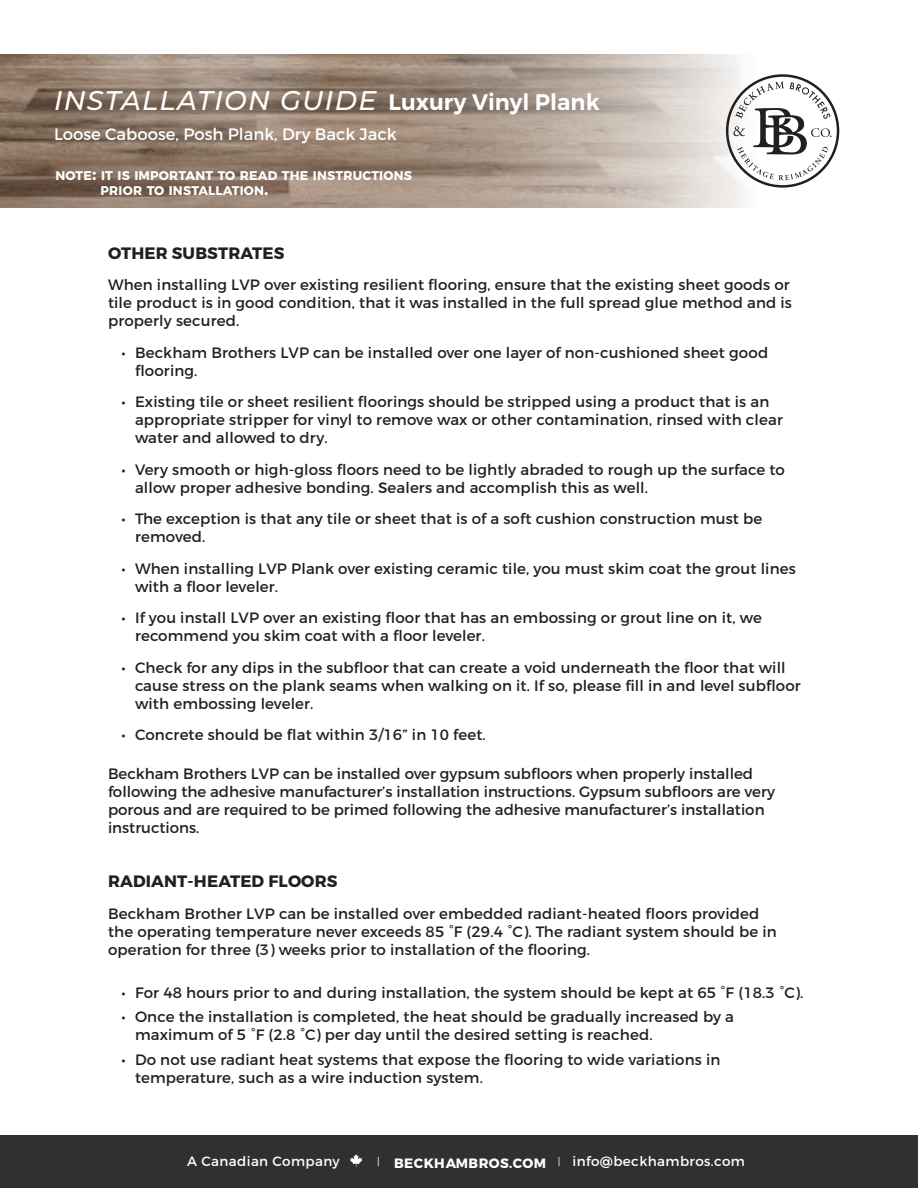
<style>
.page{position:relative;width:918px;height:1188px;background:#fff}
.page>*{position:absolute;margin:0;border:0;box-sizing:border-box;transform-origin:0 0}
.t1{font:italic 500 27px "Montserrat";letter-spacing:.05em;color:#fff}
.t2{font:700 16.5px "Montserrat";letter-spacing:.01em;color:#231f20}
.t3{font:16.5px "Montserrat";color:#fff}
.t4{font:15px/18px "Montserrat";letter-spacing:.01em;color:#231f20}
.t5{font:13.5px "Montserrat";letter-spacing:.03em;color:#fff}
.t6{font:700 12.6px/15px "Montserrat";letter-spacing:.015em;color:#fff}
.s1{font-weight:600;font-style:normal;font-size:22.5px}
.s2{font-size:18px}
.s3{font-family:"Avenir";font-size:12px}
.s4{font-weight:700}
</style>
<div class="page">
<div style="left:0;top:1135px;width:918px;height:53px;background:#312f30"></div>
<svg style="left:350px;top:1154px;width:12px;height:13px"></svg>
<img style="left:0;top:54px;width:745px;height:154px">
<svg style="left:726px;top:74px;width:113px;height:114px"></svg>
<p class="t1" style="left:54px;top:81px;width:547px">INSTALLATION GUIDE <span class="s1">Luxury Vinyl Plank</span></p>
<p class="t3" style="left:54px;top:124px;width:344px">Loose Caboose, Posh Plank, Dry Back Jack</p>
<p class="t6" style="left:100px;top:168px;width:313px;text-indent:-45px">NOTE<span class="s2">:</span> IT IS IMPORTANT TO READ THE INSTRUCTIONS<br>PRIOR TO INSTALLATION<span class="s2">.</span></p>
<p class="t2" style="left:108px;top:242px;width:178px">OTHER SUBSTRATES</p>
<p class="t4" style="left:108px;top:276px;width:686px">When installing LVP over existing resilient flooring, ensure that the existing sheet goods or tile product is in good condition, that it was installed in the full spread glue method and is properly secured.</p>
<p class="t4" style="left:135px;top:343px;width:635px;text-indent:-14px">• Beckham Brothers LVP can be installed over one layer of non-cushioned sheet good flooring.</p>
<p class="t4" style="left:135px;top:393px;width:649px;text-indent:-14px">• Existing tile or sheet resilient floorings should be stripped using a product that is an appropriate stripper for vinyl to remove wax or other contamination, rinsed with clear water and allowed to dry.</p>
<p class="t4" style="left:135px;top:460px;width:651px;text-indent:-14px">• Very smooth or high-gloss floors need to be lightly abraded to rough up the surface to allow proper adhesive bonding. Sealers and accomplish this as well.</p>
<p class="t4" style="left:135px;top:510px;width:629px;text-indent:-14px">• The exception is that any tile or sheet that is of a soft cushion construction must be removed.</p>
<p class="t4" style="left:135px;top:559px;width:662px;text-indent:-14px">• When installing LVP Plank over existing ceramic tile, you must skim coat the grout lines with a floor leveler.</p>
<p class="t4" style="left:135px;top:609px;width:628px;text-indent:-14px">• If you install LVP over an existing floor that has an embossing or grout line on it, we recommend you skim coat with a floor leveler.</p>
<p class="t4" style="left:135px;top:658px;width:667px;text-indent:-14px">• Check for any dips in the subfloor that can create a void underneath the floor that will cause stress on the plank seams when walking on it. If so, please fill in and level subfloor with embossing leveler.</p>
<p class="t4" style="left:122px;top:726px;width:366px">• Concrete should be flat within 3/16” in 10 feet.</p>
<p class="t4" style="left:108px;top:765px;width:669px">Beckham Brothers LVP can be installed over gypsum subfloors when properly installed following the adhesive manufacturer’s installation instructions. Gypsum subfloors are very porous and are required to be primed following the adhesive manufacturer’s installation instructions.</p>
<p class="t2" style="left:108px;top:871px;width:231px">RADIANT-HEATED FLOORS</p>
<p class="t4" style="left:108px;top:905px;width:670px">Beckham Brother LVP can be installed over embedded radiant-heated floors provided the operating temperature never exceeds 85 °F (29.4 °C). The radiant system should be in operation for three (3) weeks prior to installation of the flooring.</p>
<p class="t4" style="left:122px;top:983px;width:684px">• For 48 hours prior to and during installation, the system should be kept at 65 °F (18.3 °C).</p>
<p class="t4" style="left:135px;top:1008px;width:601px;text-indent:-14px">• Once the installation is completed, the heat should be gradually increased by a maximum of 5 °F (2.8 °C) per day until the desired setting is reached.</p>
<p class="t4" style="left:135px;top:1051px;width:587px;text-indent:-14px">• Do not use radiant heat systems that expose the flooring to wide variations in temperature, such as a wire induction system.</p>
<p class="t5" style="left:187px;top:1153px;width:154px">A Canadian Company</p>
<p class="t5" style="left:377px;top:1153px;width:369px"><span class="s3">|</span> <span class="s4">BECKHAMBROS.COM</span> <span class="s3">|</span> info@beckhambros.com</p>
</div>
